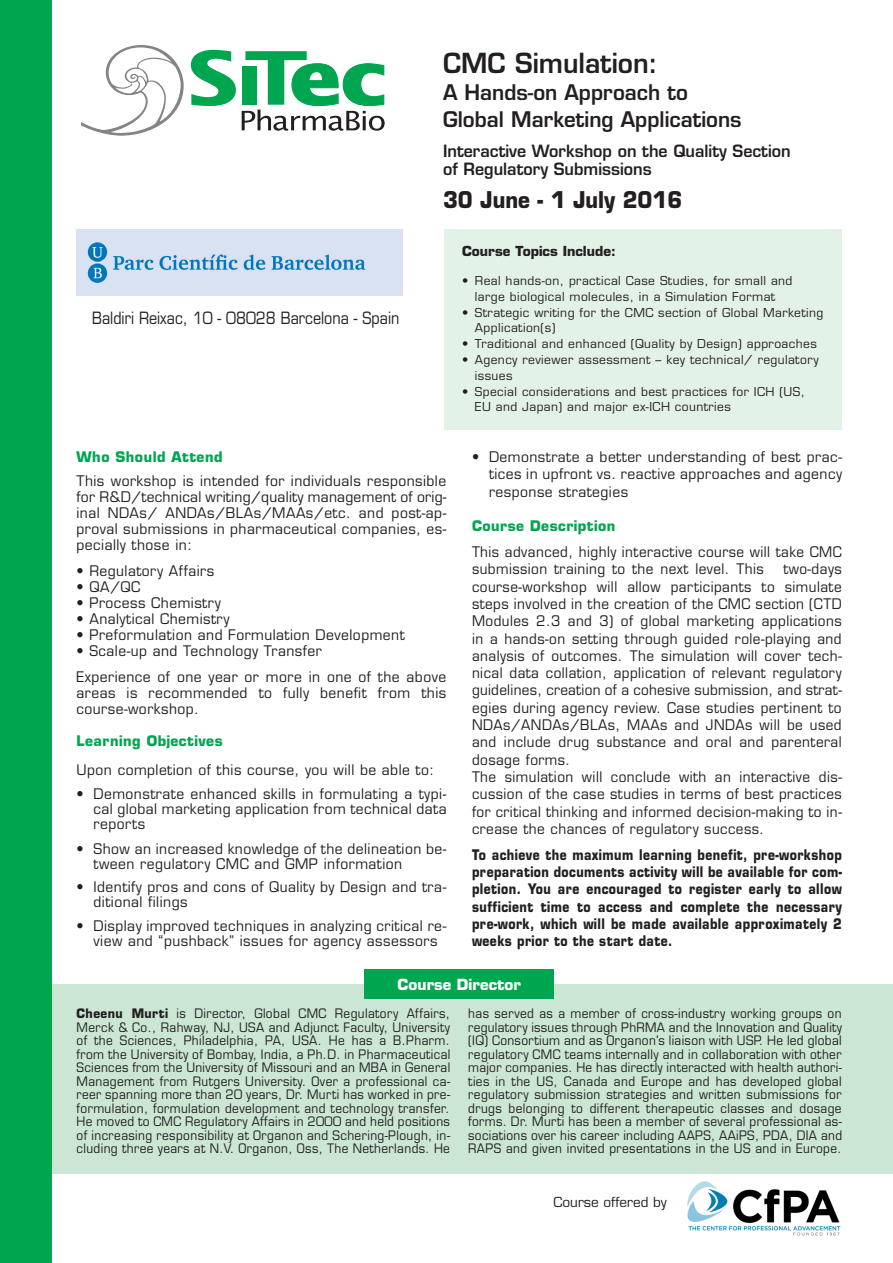
<style>
.page{position:relative;width:893px;height:1263px;background:#fff}
.page>*{position:absolute;margin:0;border:0;box-sizing:border-box;transform-origin:0 0}
.titolo1{font:600 27px "Eurostile";color:#231f20}
.data{font:700 22.5px "Eurostile";color:#231f20;scale:.92 1}
.titolo1-2{font:600 21px "Eurostile";color:#231f20}
.titolo1-3{font:600 16.5px/18px "Eurostile";color:#231f20}
.Normale{font:16.5px "Eurostile";color:#231f20;scale:.87 1}
.Normale-2{font:700 15px "Eurostile";color:#fff}
.course{font:14.25px/15.9px "Eurostile";letter-spacing:.035em;color:#231f20;text-align:justify}
.course-2{font:14.25px/17.2px "Eurostile";letter-spacing:.035em;color:#231f20;text-align:justify;scale:.95 1}
.course-3{font:700 14.25px/17.2px "Eurostile";letter-spacing:.035em;color:#231f20;text-align:justify;scale:.85 1}
.course-4{font:700 14.25px "Eurostile";letter-spacing:.035em;color:#00a54f}
.description{font:700 13.5px "Eurostile";color:#231f20}
.t1{font:13.5px "Eurostile";color:#231f20}
.course-5{font:12.75px/13.5px "Eurostile";letter-spacing:.035em;color:#231f20;text-align:justify;scale:.93 1}
.sottoti{font:12px/15.8px "Eurostile";letter-spacing:.035em;color:#231f20}
.s1{font-weight:700}
</style>
<div class="page">
<div style="left:0;top:984px;width:893px;height:189px;background:#cbe6d3"></div>
<div style="left:0;top:0;width:51px;height:1263px;background:#00a54f"></div>
<svg style="left:191px;top:50px;width:45px;height:56px"></svg>
<svg style="left:242px;top:51px;width:143px;height:80px"></svg>
<svg style="left:82px;top:45px;width:102px;height:91px"></svg>
<div style="left:364px;top:969px;width:190px;height:30px;background:#00a54f"></div>
<div style="left:445px;top:229px;width:397px;height:200px;background:#e3f2e7"></div>
<img style="left:77px;top:229px;width:326px;height:67px">
<img style="left:688px;top:1182px;width:153px;height:54px">
<p class="Normale" style="left:92px;top:308px;width:355px">Baldiri Reixac, 10 - 08028 Barcelona - Spain</p>
<p class="titolo1" style="left:443px;top:46px;width:217px">CMC Simulation:</p>
<p class="titolo1-2" style="left:443px;top:79px;width:246px">A Hands-on Approach to</p>
<p class="titolo1-2" style="left:443px;top:106px;width:300px">Global Marketing Applications</p>
<p class="titolo1-3" style="left:443px;top:141px;width:349px">Interactive Workshop on the Quality Section of Regulatory Submissions</p>
<p class="data" style="left:443px;top:185px;width:262px">30 June - 1 July 2016</p>
<p class="description" style="left:462px;top:243px;width:155px">Course Topics Include:</p>
<p class="sottoti" style="left:462px;top:273px;width:332px;text-align:center">• Real hands-on, practical Case Studies, for small and large biological molecules, in a Simulation Format</p>
<p class="sottoti" style="left:475px;top:304px;width:350px;text-indent:-13px">• Strategic writing for the CMC section of Global Marketing<br>Application(s)</p>
<p class="sottoti" style="left:462px;top:336px;width:356px">• Traditional and enhanced (Quality by Design) approaches</p>
<p class="sottoti" style="left:475px;top:352px;width:345px;text-indent:-13px">• Agency reviewer assessment – key technical/ regulatory issues</p>
<p class="sottoti" style="left:475px;top:383px;width:332px;text-indent:-13px">• Special considerations and best practices for ICH (US,<br>EU and Japan) and major ex-ICH countries</p>
<p class="course-4" style="left:77px;top:448px;width:148px">Who Should Attend</p>
<p class="course" style="left:77px;top:473px;width:371px">This workshop is intended for individuals responsible for R&amp;D/technical writing/quality management of orig&shy;inal NDAs/ ANDAs/BLAs/MAAs/etc. and post-ap&shy;proval submissions in pharmaceutical companies, es&shy;pecially those in:</p>
<p class="course" style="left:77px;top:563px;width:139px">• Regulatory Affairs</p>
<p class="course" style="left:77px;top:579px;width:65px">• QA/QC</p>
<p class="course" style="left:77px;top:595px;width:146px">• Process Chemistry</p>
<p class="course" style="left:77px;top:611px;width:155px">• Analytical Chemistry</p>
<p class="course" style="left:77px;top:627px;width:330px">• Preformulation and Formulation Development</p>
<p class="course" style="left:77px;top:643px;width:247px">• Scale-up and Technology Transfer</p>
<p class="course" style="left:77px;top:669px;width:371px">Experience of one year or more in one of the above areas is recommended to fully benefit from this course-workshop.</p>
<p class="course-4" style="left:77px;top:731px;width:148px">Learning Objectives</p>
<p class="course" style="left:77px;top:762px;width:359px">Upon completion of this course, you will be able to:</p>
<p class="course" style="left:94px;top:786px;width:354px;line-height:15.1px;text-indent:-17px">• Demonstrate enhanced skills in formulating a typi&shy;cal global marketing application from technical data reports</p>
<p class="course" style="left:94px;top:841px;width:354px;line-height:15.1px;text-indent:-17px">• Show an increased knowledge of the delineation be&shy;tween regulatory CMC and GMP information</p>
<p class="course" style="left:94px;top:880px;width:354px;line-height:15.1px;text-indent:-17px">• Identify pros and cons of Quality by Design and tra&shy;ditional filings</p>
<p class="course" style="left:77px;top:918px;width:371px;line-height:15.1px;text-align:center">• Display improved techniques in analyzing critical re&shy;view and “pushback” issues for agency assessors</p>
<p class="course" style="left:489px;top:448px;width:354px;line-height:17.2px;text-indent:-17px">• Demonstrate a better understanding of best prac&shy;tices in upfront vs. reactive approaches and agency response strategies</p>
<p class="course-4" style="left:472px;top:517px;width:145px">Course Description</p>
<p class="course-2" style="left:472px;top:543px;width:391px">This advanced, highly interactive course will take CMC submission training to the next level. This</p>
<p class="course-2" style="left:472px;top:561px;width:391px;text-indent:311px">two-days course-workshop will allow participants to simulate steps involved in the creation of the CMC section (CTD Modules 2.3 and 3) of global marketing applications in a hands-on setting through guided role-playing and analysis of outcomes. The simulation will cover tech&shy;nical data collation, application of relevant regulatory guidelines, creation of a cohesive submission, and strat&shy;egies during agency review. Case studies pertinent to NDAs/ANDAs/BLAs, MAAs and JNDAs will be used and include drug substance and oral and parenteral dosage forms.</p>
<p class="course-2" style="left:472px;top:768px;width:391px">The simulation will conclude with an interactive dis&shy;cussion of the case studies in terms of best practices for critical thinking and informed decision-making to in&shy;crease the chances of regulatory success.</p>
<p class="course-3" style="left:472px;top:846px;width:437px">To achieve the maximum learning benefit, pre-workshop preparation documents activity will be available for com&shy;pletion. You are encouraged to register early to allow sufficient time to access and complete the necessary pre-work, which will be made available approximately 2 weeks prior to the start date.</p>
<p class="Normale-2" style="left:398px;top:975px;width:125px">Course Director</p>
<p class="course-5" style="left:77px;top:1007px;width:403px"><span class="s1">Cheenu Murti</span> is Director, Global CMC Regulatory Affairs, Merck &amp; Co., Rahway, NJ, USA and Adjunct Faculty, University of the Sciences, Philadelphia, PA, USA. He has a B.Pharm. from the University of Bombay, India, a Ph.D. in Pharmaceutical Sciences from the University of Missouri and an MBA in General Management from Rutgers University. Over a professional ca&shy;reer spanning more than 20 years, Dr. Murti has worked in pre&shy;formulation, formulation development and technology transfer.</p>
<p class="course-5" style="left:77px;top:1115px;width:403px">He moved to CMC Regulatory Affairs in 2000 and held positions of increasing responsibility at Organon and Schering-Plough, in&shy;cluding three years at N.V. Organon, Oss, The Netherlands. He</p>
<p class="course-5" style="left:468px;top:1007px;width:403px">has served as a member of cross-industry working groups on regulatory issues through PhRMA and the Innovation and Quality (IQ) Consortium and as Organon’s liaison with USP. He led global regulatory CMC teams internally and in collaboration with other major companies. He has directly interacted with health authori&shy;ties in the US, Canada and Europe and has developed global regulatory submission strategies and written submissions for drugs belonging to different therapeutic classes and dosage forms. Dr. Murti has been a member of several professional as&shy;sociations over his career including AAPS, AAiPS, PDA, DIA and RAPS and given invited presentations in the US and in Europe.</p>
<p class="t1" style="left:554px;top:1193px;width:115px">Course offered by</p>
</div>
